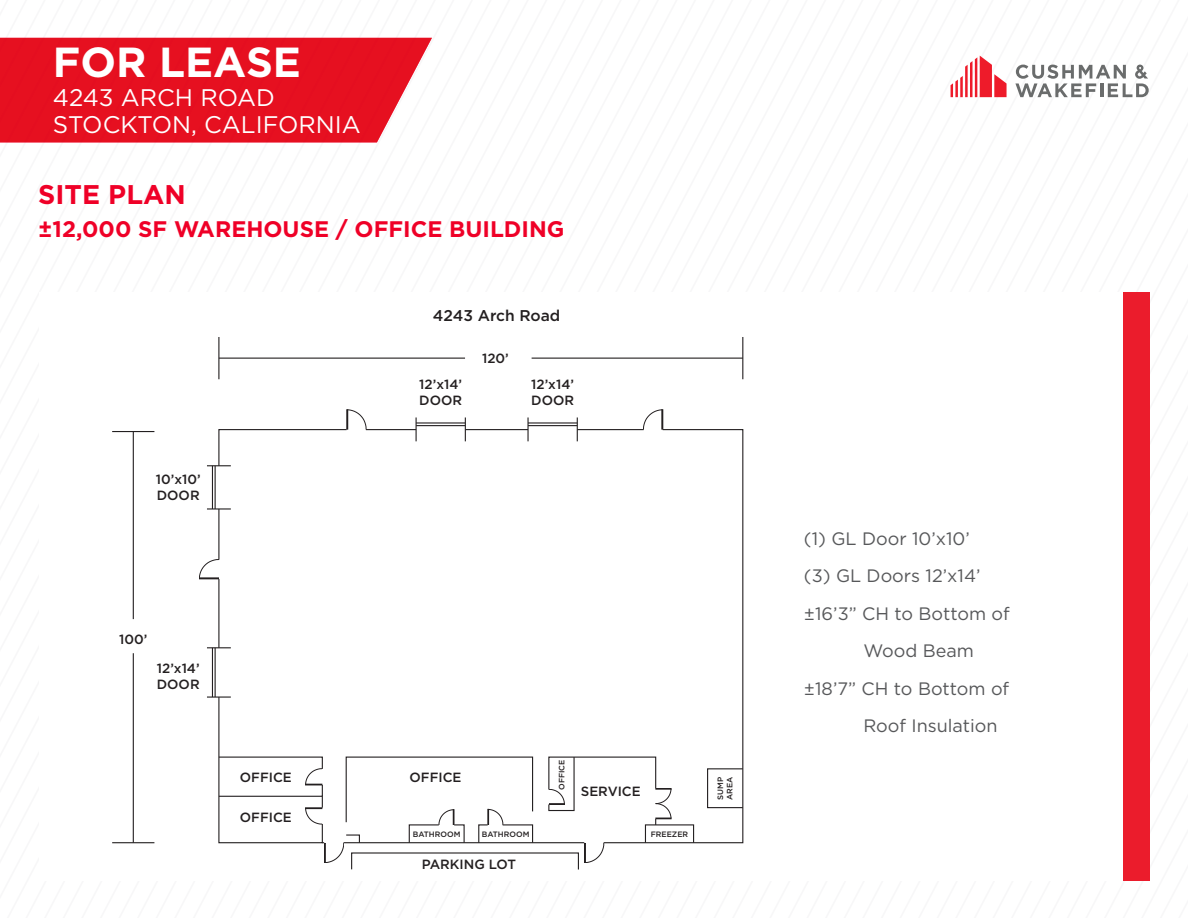
<style>
.page{position:relative;width:1188px;height:918px;background:#fff}
.page>*{position:absolute;margin:0;border:0;box-sizing:border-box;transform-origin:0 0}
.t1{font:700 42px "Gotham";color:#fff}
.t2{font:700 27px "Gotham";color:#ef0027}
.t3{font:24px/27px "Gotham";color:#fff}
.t4{font:700 22.5px "Gotham";color:#ef0027}
.t5{font:18px/37.5px "Gotham";color:#57585a}
.t6{font:500 15.6px "Gotham";color:#231f20}
.t7{font:500 13.35px/16px "Gotham";color:#231f20}
.t8{font:500 7.8px/9.3px "Gotham";color:#231f20}
</style>
<div class="page">
<div style="left:1122px;top:293px;width:28px;height:588px;background:#eb1c2c"></div>
<div style="left:0;top:38px;width:432px;height:104px;background:#e61020"></div>
<svg style="left:951px;top:56px;width:56px;height:41px"></svg>
<svg style="left:1015px;top:65px;width:134px;height:32px"></svg>
<svg style="left:603px;top:428px;width:141px;height:416px"></svg>
<hr style="left:344px;top:842px;width:240px;height:1px;background:#231f20">
<hr style="left:218px;top:579px;width:1px;height:69px;background:#231f20">
<svg style="left:416px;top:417px;width:1px;height:24px"></svg>
<svg style="left:465px;top:417px;width:1px;height:24px"></svg>
<hr style="left:527px;top:417px;width:2px;height:24px;background:#231f20">
<svg style="left:577px;top:417px;width:1px;height:24px"></svg>
<hr style="left:207px;top:508px;width:24px;height:2px;background:#231f20">
<svg style="left:207px;top:647px;width:24px;height:1px"></svg>
<hr style="left:218px;top:509px;width:1px;height:51px;background:#231f20">
<hr style="left:212px;top:466px;width:1px;height:43px;background:#231f20">
<hr style="left:215px;top:466px;width:1px;height:43px;background:#231f20">
<hr style="left:212px;top:648px;width:1px;height:49px;background:#231f20">
<hr style="left:215px;top:648px;width:1px;height:49px;background:#231f20">
<hr style="left:416px;top:422px;width:49px;height:2px;background:#231f20">
<hr style="left:416px;top:425px;width:49px;height:1px;background:#231f20">
<hr style="left:528px;top:422px;width:49px;height:2px;background:#231f20">
<hr style="left:528px;top:425px;width:49px;height:1px;background:#231f20">
<hr style="left:465px;top:429px;width:63px;height:1px;background:#231f20">
<hr style="left:577px;top:429px;width:67px;height:1px;background:#231f20">
<hr style="left:366px;top:429px;width:50px;height:1px;background:#231f20">
<div style="left:707px;top:768px;width:36px;height:40px;border:1px solid #231f20"></div>
<svg style="left:207px;top:410px;width:159px;height:57px"></svg>
<svg style="left:199px;top:559px;width:20px;height:20px"></svg>
<svg style="left:643px;top:410px;width:20px;height:19px"></svg>
<svg style="left:548px;top:756px;width:147px;height:107px"></svg>
<svg style="left:207px;top:696px;width:327px;height:167px"></svg>
<hr style="left:218px;top:337px;width:1px;height:42px;background:#231f20">
<hr style="left:742px;top:337px;width:1px;height:42px;background:#231f20">
<hr style="left:532px;top:358px;width:211px;height:1px;background:#231f20">
<hr style="left:219px;top:358px;width:246px;height:1px;background:#231f20">
<hr style="left:112px;top:431px;width:42px;height:1px;background:#231f20">
<hr style="left:112px;top:842px;width:42px;height:1px;background:#231f20">
<hr style="left:133px;top:653px;width:1px;height:190px;background:#231f20">
<hr style="left:133px;top:432px;width:1px;height:187px;background:#231f20">
<p class="t1" style="left:53px;top:35px;width:250px">FOR LEASE</p>
<p class="t3" style="left:53px;top:84px;width:309px">4243 ARCH ROAD<br>STOCKTON, CALIFORNIA</p>
<p class="t2" style="left:38px;top:176px;width:149px">SITE PLAN</p>
<p class="t4" style="left:38px;top:214px;width:528px">±12,000 SF WAREHOUSE / OFFICE BUILDING</p>
<p class="t6" style="left:433px;top:305px;width:129px">4243 Arch Road</p>
<p class="t7" style="left:156px;top:471px;width:46px">10’x10’<br>DOOR</p>
<p class="t7" style="left:419px;top:376px;width:44px">12’x14’<br>DOOR</p>
<p class="t7" style="left:482px;top:350px;width:28px">120’</p>
<p class="t7" style="left:531px;top:376px;width:44px">12’x14’<br>DOOR</p>
<p class="t7" style="left:119px;top:631px;width:30px">100’</p>
<p class="t7" style="left:157px;top:660px;width:44px">12’x14’<br>DOOR</p>
<p class="t7" style="left:240px;top:769px;width:53px">OFFICE</p>
<p class="t7" style="left:240px;top:809px;width:53px">OFFICE</p>
<p class="t7" style="left:410px;top:769px;width:53px">OFFICE</p>
<p class="t8" style="left:557px;top:790px;width:32px;rotate:-90deg">OFFICE</p>
<p class="t7" style="left:581px;top:783px;width:61px">SERVICE</p>
<p class="t8" style="left:413px;top:829px;width:49px">BATHROOM</p>
<p class="t8" style="left:482px;top:829px;width:49px">BATHROOM</p>
<p class="t8" style="left:651px;top:829px;width:39px">FREEZER</p>
<p class="t7" style="left:422px;top:856px;width:96px">PARKING LOT</p>
<p class="t8" style="left:716px;top:800px;width:25px;rotate:-90deg">SUMP<br>AREA</p>
<p class="t5" style="left:804px;top:519px;width:178px">(1) GL Door 10’x10’ (3) GL Doors 12’x14’</p>
<p class="t5" style="left:863px;top:594px;width:148px;text-indent:-59px">±16’3” CH to Bottom of<br>Wood Beam</p>
<p class="t5" style="left:863px;top:669px;width:147px;text-indent:-59px">±18’7” CH to Bottom of<br>Roof Insulation</p>
</div>
